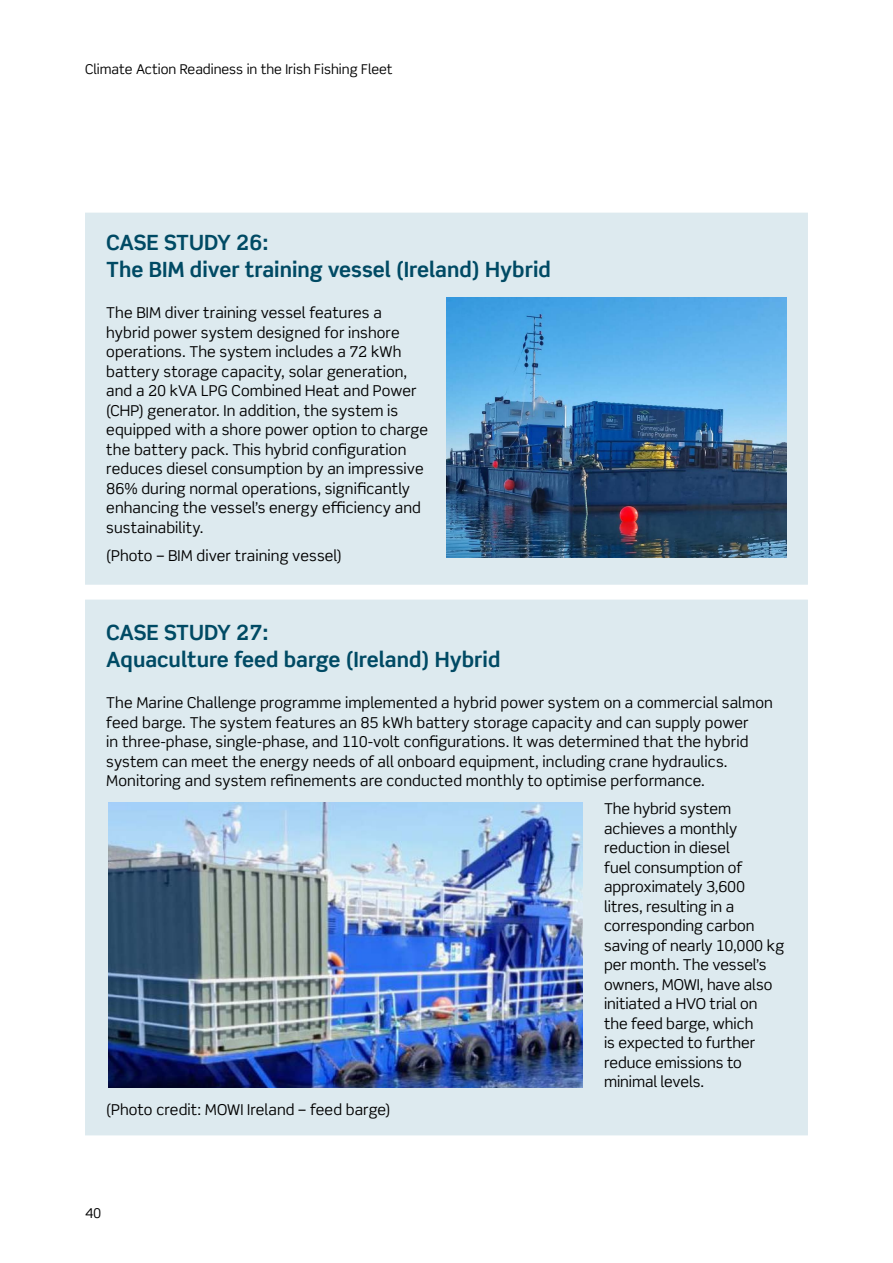
<style>
.page{position:relative;width:893px;height:1263px;background:#fff}
.page>*{position:absolute;margin:0;border:0;box-sizing:border-box;transform-origin:0 0}
.CS_H3{font:700 21px/27px "Scene Pro";color:#004a64}
.Body{font:15px/19.5px "Scene Pro";letter-spacing:.005em;color:#000}
.t1{font:13.5px "Scene Pro";color:#000}
</style>
<div class="page">
<div style="left:85px;top:600px;width:723px;height:535px;background:#ddeaef"></div>
<div style="left:85px;top:213px;width:723px;height:372px;background:#ddeaef"></div>
<img style="left:108px;top:802px;width:475px;height:285px">
<img style="left:446px;top:298px;width:341px;height:259px">
<p class="t1" style="left:85px;top:61px;width:309px">Climate Action Readiness in the Irish Fishing Fleet</p>
<p class="CS_H3" style="left:106px;top:229px;width:446px">CASE STUDY 26:<br>The BIM diver training vessel (Ireland) Hybrid</p>
<p class="Body" style="left:106px;top:303px;width:323px">The BIM diver training vessel features a hybrid power system designed for inshore operations. The system includes a 72 kWh battery storage capacity, solar generation, and a 20 kVA LPG Combined Heat and Power (CHP) generator. In addition, the system is equipped with a shore power option to charge the battery pack. This hybrid configuration reduces diesel consumption by an impressive 86% during normal operations, significantly enhancing the vessel’s energy efficiency and sustainability.</p>
<p class="Body" style="left:106px;top:545px;width:237px">(Photo – BIM diver training vessel)</p>
<p class="CS_H3" style="left:106px;top:619px;width:396px">CASE STUDY 27:<br>Aquaculture feed barge (Ireland) Hybrid</p>
<p class="Body" style="left:106px;top:693px;width:668px">The Marine Challenge programme implemented a hybrid power system on a commercial salmon feed barge. The system features an 85 kWh battery storage capacity and can supply power<br>in three-phase, single-phase, and 110-volt configurations. It was determined that the hybrid system can meet the energy needs of all onboard equipment, including crane hydraulics.<br>Monitoring and system refinements are conducted monthly to optimise performance.</p>
<p class="Body" style="left:604px;top:799px;width:182px">The hybrid system achieves a monthly reduction in diesel<br>fuel consumption of approximately 3,600 litres, resulting in a corresponding carbon saving of nearly 10,000 kg per month. The vessel’s owners, MOWI, have also initiated a HVO trial on the feed barge, which<br>is expected to further reduce emissions to minimal levels.</p>
<p class="Body" style="left:106px;top:1100px;width:285px">(Photo credit: MOWI Ireland – feed barge)</p>
<p class="t1" style="left:85px;top:1205px;width:18px">40</p>
</div>
